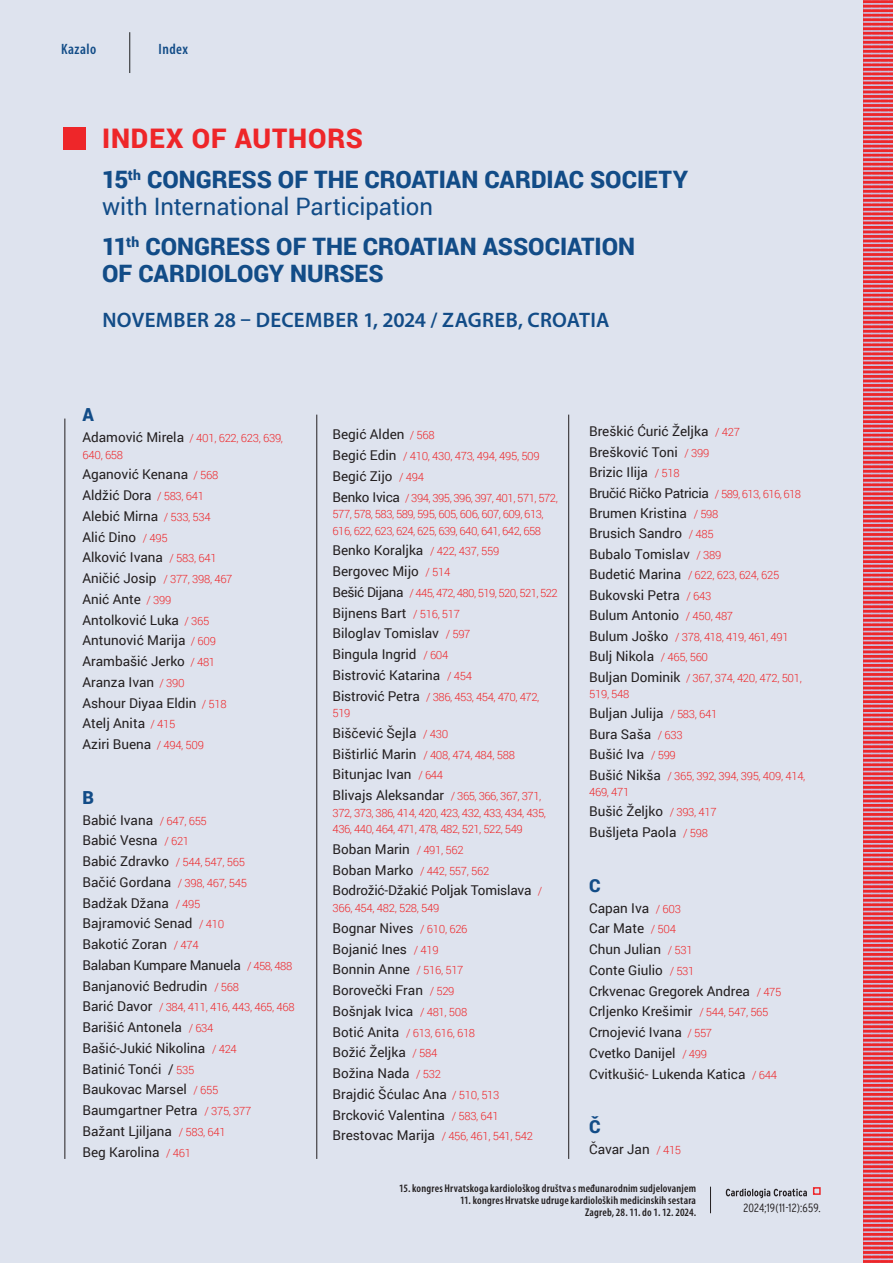
<style>
.page{position:relative;width:893px;height:1263px;background:#dee3ee}
.page>*{position:absolute;margin:0;border:0;box-sizing:border-box;transform-origin:0 0}
.t1{font:900 27px "Roboto";letter-spacing:.03em;color:#ee2629}
.t2{font:900 24px/39.8px "Roboto";color:#124c87}
.t3{font:600 21px "Myriad Pro";letter-spacing:.015em;color:#124c87}
.t4{font:900 18px "Roboto";color:#124c87}
.t5{font:600 condensed 15px "Myriad Pro";letter-spacing:.03em;color:#124c87}
.t6{font:13.5px/20.7px "Roboto";color:#231f20}
.t7{font:300 condensed 12px "Interstate";letter-spacing:.015em;color:#231f20}
.t8{font:300 11.25px/16.5px "Roboto";letter-spacing:-.025em;color:#ee2629}
.t9{font:600 condensed 11.25px/12px "Myriad Pro";letter-spacing:.015em;color:#231f20;text-align:right}
.t10{font:300 11.25px/16.5px "Roboto";letter-spacing:-.045em;color:#ee2629}
.t11{font:300 11.25px "Roboto";letter-spacing:-.05em;color:#ee2629}
.s1{font-weight:400}
.s2{font-weight:400;font-size:13.5px;color:#231f20}
.s3{font-weight:300;font-size:11.25px;color:#ee2629}
</style>
<div class="page">
<hr style="left:129px;top:32px;width:1px;height:41px;background:#1f2020">
<div style="left:63px;top:127px;width:23px;height:23px;background:#ee2629"></div>
<hr style="left:65px;top:419px;width:1px;height:740px;background:#231f20">
<hr style="left:317px;top:415px;width:1px;height:744px;background:#231f20">
<hr style="left:568px;top:415px;width:1px;height:744px;background:#231f20">
<svg style="left:863px;top:0;width:30px;height:1263px;background:#e05d6a"></svg>
<svg style="left:710px;top:1187px;width:1px;height:26px"></svg>
<svg style="left:726px;top:1188px;width:81px;height:10px"></svg>
<div style="left:813px;top:1187px;width:8px;height:8px;border:2px solid #ee2629"></div>
<p class="t5" style="left:61px;top:41px;width:37px">Kazalo</p>
<p class="t5" style="left:159px;top:41px;width:31px">Index</p>
<h1 class="t1" style="left:102px;top:119px;width:262px">INDEX OF AUTHORS</h1>
<h2 class="t2" style="left:102px;top:158px;width:458px">15<sup>TH</sup> CONGRESS OF THE CROATIAN CARDIAC</h2>
<h2 class="t2" style="left:590px;top:158px;width:99px">SOCI ETY</h2>
<h2 class="t2" style="left:102px;top:185px;width:534px"><span class="s1">with International Participation<br></span>11<sup>TH</sup> CONGRESS OF THE CROATIAN ASSOCIATION</h2>
<h2 class="t2" style="left:102px;top:252px;width:283px">OF CARDIOLOGY NURSES</h2>
<h3 class="t3" style="left:102px;top:306px;width:509px">NOVEMBER 28 – DECEMBER 1, 2024 / ZAGREB, CROATIA</h3>
<h3 class="t4" style="left:82px;top:402px;width:13px">A</h3>
<p class="t8" style="left:82px;top:429px;width:202px"><span class="s2">Adamović Mirela</span> / 401, 622, 623, 639,<br>640, 658</p>
<p class="t6" style="left:82px;top:464px;width:137px">Aganović Kenana <span class="s3">/ 568<br></span>Aldžić Dora <span class="s3">/ 583, 641<br></span>Alebić Mirna <span class="s3">/ 533, 534<br></span>Alić Dino <span class="s3">/ 495<br></span>Alković Ivana <span class="s3">/ 583, 641</span></p>
<p class="t8" style="left:82px;top:570px;width:152px"><span class="s2">Aničić Josip</span> / 377, 398, 467</p>
<p class="t6" style="left:82px;top:588px;width:146px">Anić Ante <span class="s3">/ 399<br></span>Antolković Luka <span class="s3">/ 365<br></span>Antunović Marija <span class="s3">/ 609<br></span>Arambašić Jerko <span class="s3">/ 481<br></span>Aranza Ivan <span class="s3">/ 390<br></span>Ashour Diyaa Eldin <span class="s3">/ 518<br></span>Atelj Anita <span class="s3">/ 415<br></span>Aziri Buena <span class="s3">/ 494, 509</span></p>
<h3 class="t4" style="left:82px;top:785px;width:13px">B</h3>
<p class="t6" style="left:82px;top:809px;width:211px">Babić Ivana <span class="s3">/ 647, 655<br></span>Babić Vesna <span class="s3">/ 621<br></span>Babić Zdravko <span class="s3">/ 544, 547, 565<br></span>Bačić Gordana <span class="s3">/ 398, 467, 545<br></span>Badžak Džana <span class="s3">/ 495<br></span>Bajramović Senad <span class="s3">/ 410<br></span>Bakotić Zoran <span class="s3">/ 474<br></span>Balaban Kumpare Manuela <span class="s3">/ 458, 488<br></span>Banjanović Bedrudin <span class="s3">/ 568</span></p>
<p class="t8" style="left:82px;top:999px;width:214px"><span class="s2">Barić Davor</span> / 384, 411, 416, 443, 465, 468</p>
<p class="t6" style="left:82px;top:1016px;width:170px">Barišić Antonela <span class="s3">/ 634<br></span>Bašić-Jukić Nikolina <span class="s3">/ 424<br></span>Batinić Tonći / <span class="s3">535<br></span>Baukovac Marsel <span class="s3">/ 655<br></span>Baumgartner Petra <span class="s3">/ 375, 377<br></span>Bažant Ljiljana <span class="s3">/ 583, 641<br></span>Beg Karolina <span class="s3">/ 461</span></p>
<p class="t6" style="left:333px;top:424px;width:104px">Begić Alden <span class="s3">/ 568</span></p>
<p class="t8" style="left:333px;top:447px;width:209px"><span class="s2">Begić Edin</span> / 410, 430, 473, 494, 495, 509</p>
<p class="t6" style="left:333px;top:465px;width:93px">Begić Zijo <span class="s3">/ 494</span></p>
<p class="t10" style="left:333px;top:489px;width:227px"><span class="s2">Benko Ivica</span> / 394, 395, 396, 397, 401, 571, 572,<br>577, 578, 583, 589, 595, 605, 606, 607, 609, 613,<br>616, 622, 623, 624, 625, 639, 640, 641, 642, 658</p>
<p class="t6" style="left:333px;top:540px;width:168px">Benko Koraljka <span class="s3">/ 422, 437, 559<br></span>Bergovec Mijo <span class="s3">/ 514</span></p>
<p class="t11" style="left:333px;top:585px;width:227px"><span class="s2">Bešić Dijana</span> / 445, 472, 480, 519, 520, 521, 522</p>
<p class="t6" style="left:333px;top:602px;width:141px">Bijnens Bart <span class="s3">/ 516, 517<br></span>Biloglav Tomislav <span class="s3">/ 597<br></span>Bingula Ingrid <span class="s3">/ 604<br></span>Bistrović Katarina <span class="s3">/ 454</span></p>
<p class="t8" style="left:333px;top:688px;width:208px"><span class="s2">Bistrović Petra</span> / 386, 453, 454, 470, 472,<br>519</p>
<p class="t6" style="left:333px;top:722px;width:117px">Biščević Šejla <span class="s3">/ 430</span></p>
<p class="t8" style="left:333px;top:746px;width:184px"><span class="s2">Bištirlić Marin</span> / 408, 474, 484, 588</p>
<p class="t6" style="left:333px;top:764px;width:210px">Bitunjac Ivan <span class="s3">/ 644<br></span>Blivajs Aleksandar <span class="s3">/ 365, 366, 367, 371,</span></p>
<p class="t8" style="left:333px;top:804px;width:215px">372, 373, 386, 414, 420, 423, 432, 433, 434, 435,<br>436, 440, 464, 471, 478, 482, 521, 522, 549</p>
<p class="t6" style="left:333px;top:838px;width:133px">Boban Marin <span class="s3">/ 491, 562</span></p>
<p class="t8" style="left:333px;top:862px;width:158px"><span class="s2">Boban Marko</span> / 442, 557, 562</p>
<p class="t6" style="left:333px;top:880px;width:211px">Bodrožić-Džakić Poljak Tomislava <span class="s3">/</span></p>
<p class="t8" style="left:333px;top:899px;width:108px">366, 454, 482, 528, 549</p>
<p class="t6" style="left:333px;top:917px;width:137px">Bognar Nives <span class="s3">/ 610, 626<br></span>Bojanić Ines <span class="s3">/ 419<br></span>Bonnin Anne <span class="s3">/ 516, 517<br></span>Borovečki Fran <span class="s3">/ 529<br></span>Bošnjak Ivica <span class="s3">/ 481, 508</span></p>
<p class="t8" style="left:333px;top:1024px;width:144px"><span class="s2">Botić Anita</span> / 613, 616, 618</p>
<p class="t6" style="left:333px;top:1041px;width:168px">Božić Željka <span class="s3">/ 584<br></span>Božina Nada <span class="s3">/ 532<br></span>Brajdić Šćulac Ana <span class="s3">/ 510, 513<br></span>Brcković Valentina <span class="s3">/ 583, 641</span></p>
<p class="t8" style="left:333px;top:1128px;width:202px"><span class="s2">Brestovac Marija</span> / 456, 461, 541, 542</p>
<p class="t6" style="left:589px;top:421px;width:213px">Breškić Ćurić Željka <span class="s3">/ 427<br></span>Brešković Toni <span class="s3">/ 399<br></span>Brizic Ilija <span class="s3">/ 518<br></span>Bručić Ričko Patricia <span class="s3">/ 589, 613, 616, 618<br></span>Brumen Kristina <span class="s3">/ 598<br></span>Brusich Sandro <span class="s3">/ 485<br></span>Bubalo Tomislav <span class="s3">/ 389</span></p>
<p class="t8" style="left:589px;top:567px;width:192px"><span class="s2">Budetić Marina</span> / 622, 623, 624, 625</p>
<p class="t6" style="left:589px;top:584px;width:146px">Bukovski Petra <span class="s3">/ 643<br></span>Bulum Antonio <span class="s3">/ 450, 487</span></p>
<p class="t8" style="left:589px;top:628px;width:201px"><span class="s2">Bulum Joško</span> / 378, 418, 419, 461, 491</p>
<p class="t6" style="left:589px;top:645px;width:121px">Bulj Nikola <span class="s3">/ 465, 560</span></p>
<p class="t8" style="left:589px;top:669px;width:214px"><span class="s2">Buljan Dominik</span> / 367, 374, 420, 472, 501,<br>519, 548</p>
<p class="t6" style="left:589px;top:703px;width:130px">Buljan Julija <span class="s3">/ 583, 641<br></span>Bura Saša <span class="s3">/ 633<br></span>Bušić Iva <span class="s3">/ 599</span></p>
<p class="t8" style="left:589px;top:767px;width:218px"><span class="s2">Bušić Nikša</span> / 365, 392, 394, 395, 409, 414,<br>469, 471</p>
<p class="t6" style="left:589px;top:801px;width:129px">Bušić Željko <span class="s3">/ 393, 417<br></span>Bušljeta Paola <span class="s3">/ 598</span></p>
<h3 class="t4" style="left:589px;top:873px;width:13px">C</h3>
<p class="t6" style="left:589px;top:897px;width:194px">Capan Iva <span class="s3">/ 603<br></span>Car Mate <span class="s3">/ 504<br></span>Chun Julian <span class="s3">/ 531<br></span>Conte Giulio <span class="s3">/ 531<br></span>Crkvenac Gregorek Andrea <span class="s3">/ 475<br></span>Crljenko Krešimir <span class="s3">/ 544, 547, 565<br></span>Crnojević Ivana <span class="s3">/ 557<br></span>Cvetko Danijel <span class="s3">/ 499<br></span>Cvitkušić- Lukenda Katica <span class="s3">/ 644</span></p>
<h3 class="t4" style="left:589px;top:1114px;width:13px">Č</h3>
<p class="t6" style="left:589px;top:1138px;width:94px">Čavar Jan <span class="s3">/ 415</span></p>
<p class="t9" style="left:399px;top:1182px;width:298px">15. kongres Hrvatskoga kardiološkog društva s međunarodnim sudjelovanjem</p>
<p class="t9" style="left:460px;top:1194px;width:237px">11. kongres Hrvatske udruge kardioloških medicinskih sestara<br>Zagreb, 28. 11. do 1. 12. 2024.</p>
<p class="t7" style="left:743px;top:1201px;width:79px">2024;19(11-12):659.</p>
</div>
